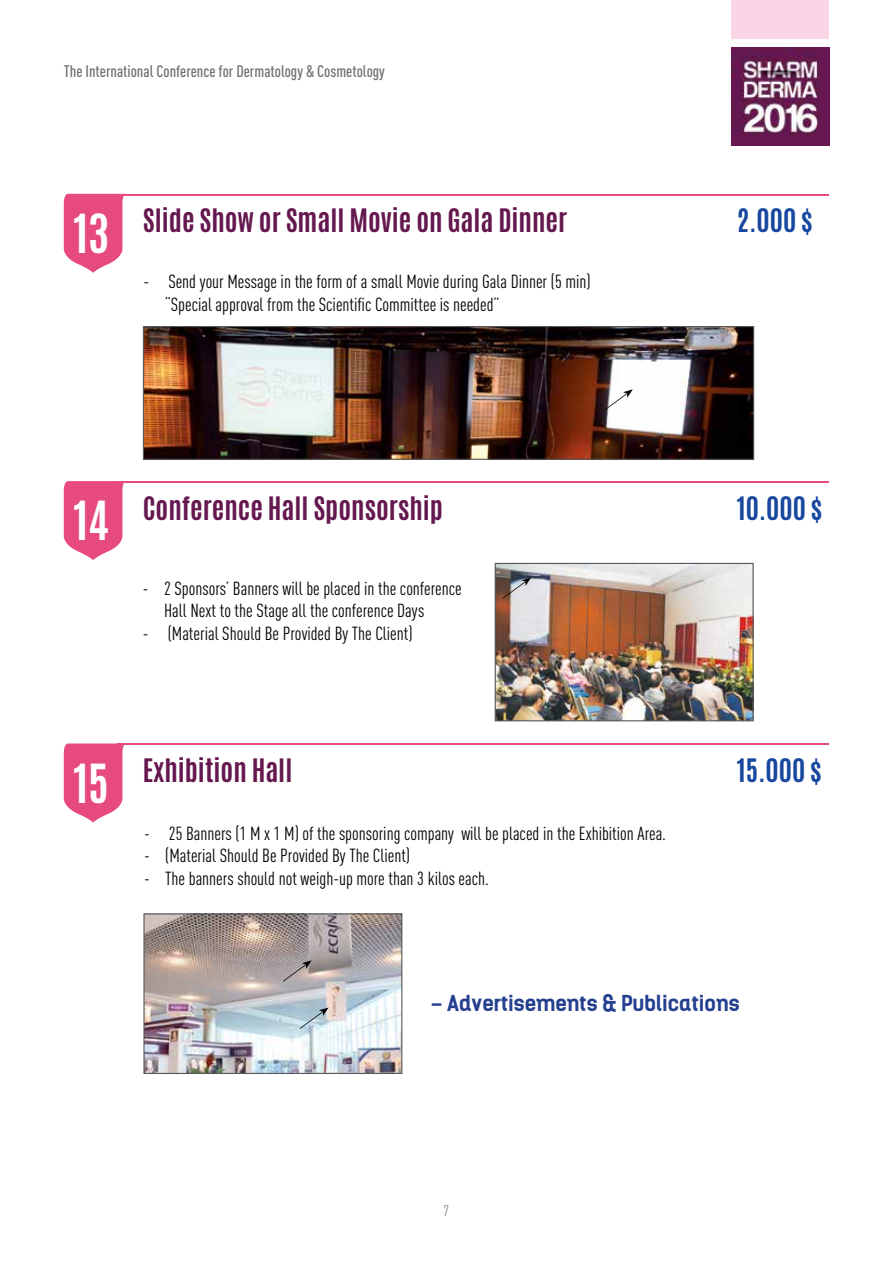
<style>
.page{position:relative;width:893px;height:1263px;background:#fff}
.page>*{position:absolute;margin:0;border:0;box-sizing:border-box;transform-origin:0 0}
.t1{font:700 45px "Antonio";color:#fff}
.t2{font:700 27px "Antonio";color:#65184f}
.t3{font:700 27px "Antonio";color:#17479e}
.t4{font:700 21px "Kelson";color:#25408f}
.t5{font:18.75px/22.5px "DIN Cond";color:#000}
.t6{font:16.5px "DIN Cond Medium Alternate";color:#6d6e71}
.t7{font:15px "DIN Cond";color:#808285}
</style>
<div class="page">
<div style="left:731px;top:0;width:98px;height:38px;background:#fad5e6"></div>
<img style="left:731px;top:48px;width:98px;height:97px">
<img style="left:143px;top:326px;width:611px;height:134px">
<svg style="left:604px;top:389px;width:29px;height:22px"></svg>
<img style="left:495px;top:563px;width:259px;height:158px">
<img style="left:143px;top:913px;width:259px;height:161px">
<hr style="left:117px;top:194px;width:712px;height:1px;background:#e74a81">
<hr style="left:117px;top:481px;width:712px;height:2px;background:#e74a81">
<hr style="left:117px;top:743px;width:712px;height:2px;background:#e74a81">
<svg style="left:64px;top:193px;width:62px;height:80px"></svg>
<svg style="left:64px;top:481px;width:60px;height:79px;background:#ea6292"></svg>
<svg style="left:64px;top:743px;width:60px;height:80px;background:#ea6493"></svg>
<p class="t6" style="left:64px;top:62px;width:323px">The International Conference for Dermatology &amp; Cosmetology</p>
<h1 class="t1" style="left:73px;top:200px;width:37px">13</h1>
<h2 class="t2" style="left:143px;top:200px;width:426px">Slide Show or Small Movie on Gala Dinner</h2>
<h2 class="t3" style="left:737px;top:200px;width:78px">2.000 $</h2>
<p class="t5" style="left:165px;top:270px;width:427px;text-indent:-21px">- Send your Message in the form of a small Movie during Gala Dinner (5 min) “Special approval from the Scientific Committee is needed”</p>
<h1 class="t1" style="left:73px;top:487px;width:37px">14</h1>
<h2 class="t2" style="left:143px;top:488px;width:302px">Conference Hall Sponsorship</h2>
<h2 class="t3" style="left:737px;top:488px;width:87px">10.000 $</h2>
<p class="t5" style="left:164px;top:576px;width:299px;text-indent:-21px">- 2 Sponsors’ Banners will be placed in the conference<br>Hall Next to the Stage all the conference Days</p>
<p class="t5" style="left:143px;top:621px;width:271px">- (Material Should Be Provided By The Client)</p>
<h1 class="t1" style="left:73px;top:749px;width:37px">15</h1>
<h2 class="t2" style="left:143px;top:750px;width:151px">Exhibition Hall</h2>
<h2 class="t3" style="left:737px;top:750px;width:87px">15.000 $</h2>
<p class="t5" style="left:144px;top:822px;width:523px">- 25 Banners (1 M x 1 M) of the sponsoring company will be placed in the Exhibition Area.</p>
<p class="t5" style="left:144px;top:844px;width:268px">- (Material Should Be Provided By The Client)</p>
<p class="t5" style="left:144px;top:867px;width:346px">- The banners should not weigh-up more than 3 kilos each.</p>
<p class="t4" style="left:447px;top:989px;width:294px">Advertisements &amp; Publications</p>
<p class="t7" style="left:444px;top:1202px;width:7px">7</p>
</div>
